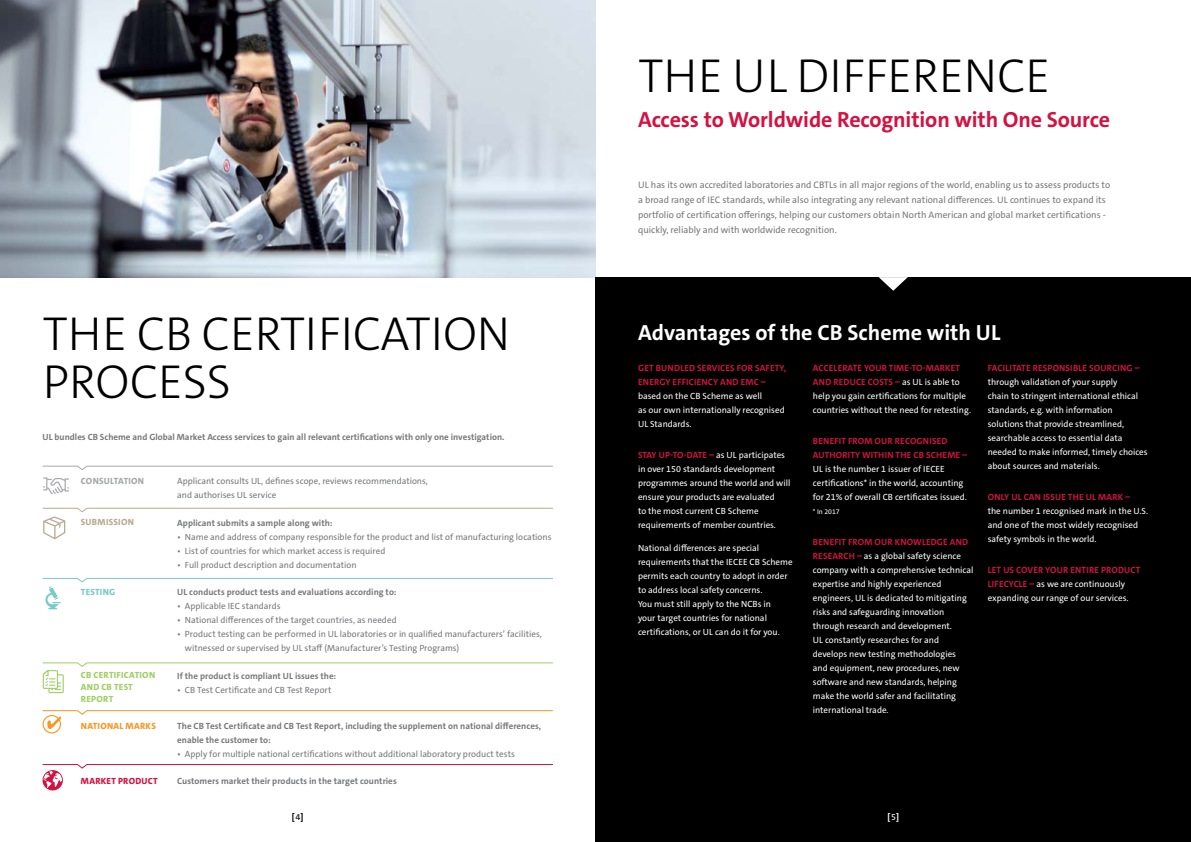
<style>
.page{position:relative;width:1191px;height:842px;background:#fff}
.page>*{position:absolute;margin:0;border:0;box-sizing:border-box;transform-origin:0 0}
.t1{font:300 48px/48px "The Sans C5";color:#000}
.t2{font:700 22px "The Sans C5";letter-spacing:-.005em;color:#d31242}
.t3{font:700 22px "The Sans C5";color:#fff}
.t4{font:9.5px/15px "The Sans C5";color:#77787b}
.t5{font:9px/14px "The Sans C5";color:#fff}
.t6{font:9px/14px "The Sans C5";color:#77787b}
.t7{font:700 9px/14px "The Sans C5";color:#77787b}
.t8{font:700 9px/14px "The Sans C5";letter-spacing:.02em;color:#d31242}
.t9{font:800 9px/12px "The Sans C5";letter-spacing:.03em;color:#a0cf67}
.t10{font:800 9px "The Sans C5";letter-spacing:.03em;color:#f89721}
.t11{font:800 9px "The Sans C5";letter-spacing:.03em;color:#d31242}
.t12{font:800 9px "The Sans C5";letter-spacing:.025em;color:#a7a9ac}
.t13{font:800 9px "The Sans C5";letter-spacing:.03em;color:#b9ab96}
.t14{font:800 9px "The Sans C5";letter-spacing:.025em;color:#74cbc8}
.t15{font:700 9px "The Sans C5";color:#000}
.t16{font:700 9px "The Sans C5";color:#fff}
.t17{font:7px "The Sans C5";color:#fff}
.s1{font-weight:700;color:#d31242}
.s2{font-weight:400}
</style>
<div class="page">
<img style="left:0;top:0;width:595px;height:278px">
<svg style="left:42px;top:465px;width:511px;height:6px"></svg>
<div style="left:595px;top:278px;width:596px;height:564px;background:#000"></div>
<svg style="left:878px;top:277px;width:30px;height:14px"></svg>
<div style="left:43px;top:715px;width:18px;height:18px;border:1px solid #f89721;border-radius:50%"></div>
<svg style="left:42px;top:710px;width:511px;height:19px"></svg>
<svg style="left:42px;top:764px;width:511px;height:27px"></svg>
<svg style="left:42px;top:577px;width:511px;height:32px"></svg>
<svg style="left:42px;top:507px;width:511px;height:32px"></svg>
<svg style="left:42px;top:662px;width:511px;height:31px"></svg>
<svg style="left:43px;top:477px;width:26px;height:17px"></svg>
<h1 class="t1" style="left:638px;top:52px;width:413px">THE UL DIFFERENCE</h1>
<h2 class="t2" style="left:638px;top:105px;width:474px">Access to Worldwide Recognition with One Source</h2>
<h1 class="t1" style="left:43px;top:310px;width:469px">THE CB CERTIFICATION<br>PROCESS</h1>
<p class="t7" style="left:43px;top:430px;width:463px">UL bundles CB Scheme and Global Market Access services to gain all relevant certifications with only one investigation.</p>
<p class="t12" style="left:81px;top:475px;width:65px">CONSULTATION</p>
<p class="t6" style="left:177px;top:474px;width:252px">Applicant consults UL, defines scope, reviews recommendations, and authorises UL service</p>
<p class="t13" style="left:81px;top:516px;width:55px">SUBMISSION</p>
<p class="t7" style="left:177px;top:516px;width:157px">Applicant submits a sample along with:</p>
<p class="t6" style="left:177px;top:530px;width:376px">• Name and address of company responsible for the product and list of manufacturing locations</p>
<p class="t6" style="left:177px;top:544px;width:210px">• List of countries for which market access is required</p>
<p class="t6" style="left:177px;top:558px;width:181px">• Full product description and documentation</p>
<p class="t14" style="left:81px;top:586px;width:36px">TESTING</p>
<p class="t7" style="left:177px;top:585px;width:221px">UL conducts product tests and evaluations according to:</p>
<p class="t6" style="left:177px;top:599px;width:105px">• Applicable IEC standards</p>
<p class="t6" style="left:177px;top:613px;width:221px">• National differences of the target countries, as needed</p>
<p class="t6" style="left:185px;top:627px;width:358px;text-indent:-8px">• Product testing can be performed in UL laboratories or in qualified manufacturers’ facilities, witnessed or supervised by UL staff (Manufacturer’s Testing Programs)</p>
<p class="t9" style="left:81px;top:669px;width:76px">CB CERTIFICATION<br>AND CB TEST<br>REPORT</p>
<p class="t7" style="left:177px;top:669px;width:161px">If the product is compliant UL issues the:</p>
<p class="t6" style="left:177px;top:683px;width:156px">• CB Test Certificate and CB Test Report</p>
<p class="t10" style="left:81px;top:720px;width:76px">NATIONAL MARKS</p>
<p class="t7" style="left:177px;top:719px;width:365px">The CB Test Certificate and CB Test Report, including the supplement on national differences, enable the customer to:</p>
<p class="t6" style="left:177px;top:747px;width:339px">• Apply for multiple national certifications without additional laboratory product tests</p>
<p class="t11" style="left:81px;top:775px;width:78px">MARKET PRODUCT</p>
<p class="t7" style="left:177px;top:774px;width:221px">Customers market their products in the target countries</p>
<p class="t4" style="left:638px;top:178px;width:474px">UL has its own accredited laboratories and CBTLs in all major regions of the world, enabling us to assess products to a broad range of IEC standards, while also integrating any relevant national differences. UL continues to expand its portfolio of certification offerings, helping our customers obtain North American and global market certifications - quickly, reliably and with worldwide recognition.</p>
<h2 class="t3" style="left:638px;top:319px;width:364px">Advantages of the CB Scheme with UL</h2>
<p class="t8" style="left:638px;top:361px;width:149px">GET BUNDLED SERVICES FOR SAFETY,<br>ENERGY EFFICIENCY AND EMC –</p>
<p class="t5" style="left:638px;top:389px;width:148px">based on the CB Scheme as well<br>as our own internationally recognised<br>UL Standards.</p>
<p class="t5" style="left:638px;top:448px;width:154px"><span class="s1">STAY UP-TO-DATE –</span> as UL participates in over 150 standards development programmes around the world and will ensure your products are evaluated<br>to the most current CB Scheme requirements of member countries.</p>
<p class="t5" style="left:638px;top:541px;width:156px">National differences are special requirements that the IECEE CB Scheme permits each country to adopt in order to address local safety concerns.<br>You must still apply to the NCBs in<br>your target countries for national certifications, or UL can do it for you.</p>
<p class="t8" style="left:987px;top:361px;width:153px">FACILITATE RESPONSIBLE SOURCING –</p>
<p class="t5" style="left:987px;top:375px;width:161px">through validation of your supply<br>chain to stringent international ethical standards, e.g. with information solutions that provide streamlined, searchable access to essential data needed to make informed, timely choices about sources and materials.</p>
<p class="t8" style="left:987px;top:490px;width:144px">ONLY UL CAN ISSUE THE UL MARK –</p>
<p class="t5" style="left:987px;top:504px;width:162px">the number 1 recognised mark in the U.S. and one of the most widely recognised safety symbols in the world.</p>
<p class="t5" style="left:987px;top:563px;width:154px"><span class="s1">LET US COVER YOUR ENTIRE PRODUCT<br>LIFECYCLE –</span> as we are continuously expanding our range of our services.</p>
<p class="t5" style="left:813px;top:361px;width:160px"><span class="s1">ACCELERATE YOUR TIME-TO-MARKET AND REDUCE COSTS –</span> as UL is able to help you gain certifications for multiple countries without the need for retesting.</p>
<p class="t8" style="left:813px;top:434px;width:156px">BENEFIT FROM OUR RECOGNISED<br>AUTHORITY WITHIN THE CB SCHEME –</p>
<p class="t5" style="left:813px;top:462px;width:155px">UL is the number 1 issuer of IECEE certifications* in the world, accounting for 21% of overall CB certificates issued.</p>
<p class="t17" style="left:813px;top:507px;width:28px">* In 2017</p>
<p class="t5" style="left:813px;top:535px;width:162px"><span class="s1">BENEFIT FROM OUR KNOWLEDGE AND RESEARCH –</span> as a global safety science company with a comprehensive technical expertise and highly experienced engineers, UL is dedicated to mitigating risks and safeguarding innovation through research and development.<br>UL constantly researches for and develops new testing methodologies<br>and equipment, new procedures, new software and new standards, helping make the world safer and facilitating international trade.</p>
<p class="t15" style="left:292px;top:811px;width:13px">[<span class="s2">4</span>]</p>
<p class="t16" style="left:887px;top:811px;width:13px">[<span class="s2">5</span>]</p>
</div>
